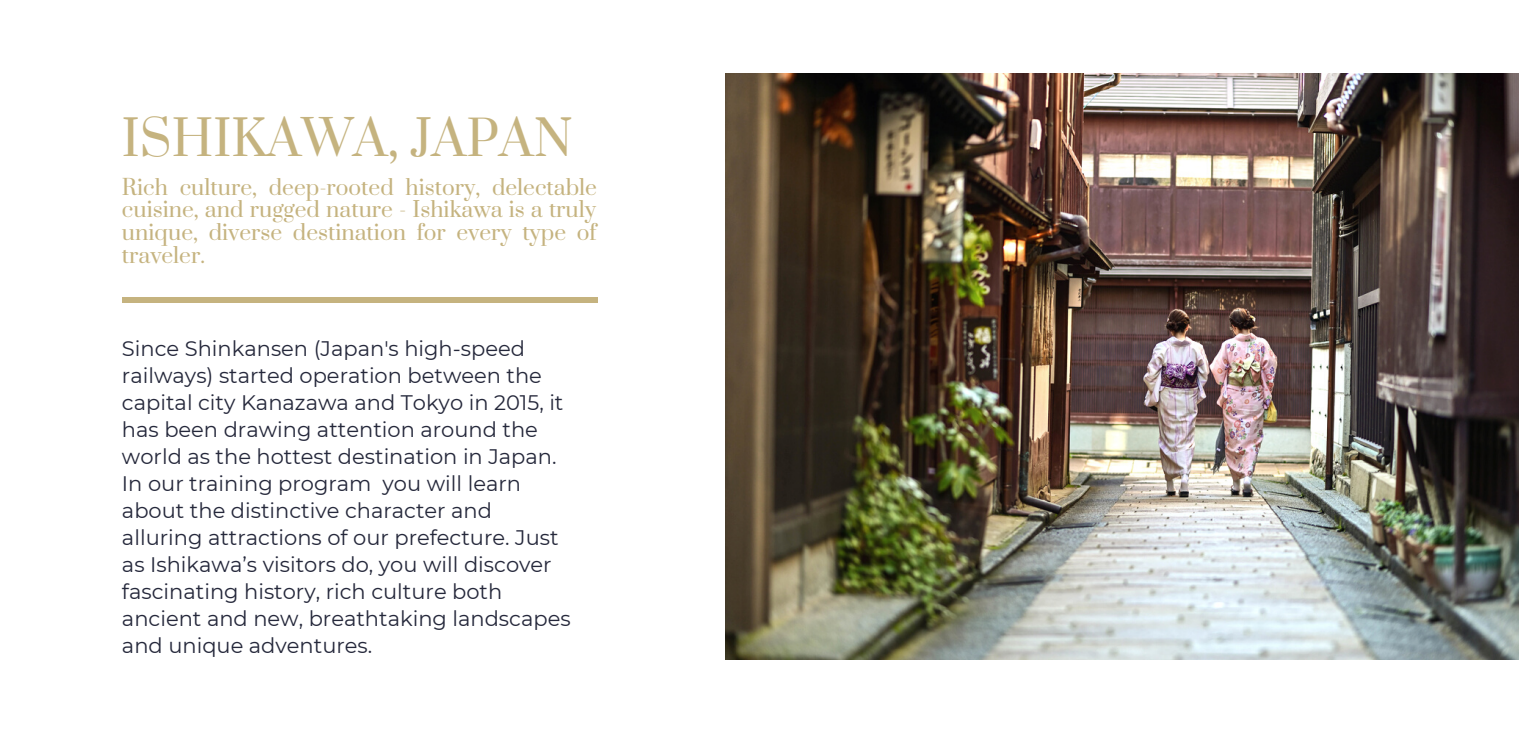
<style>
.page{position:relative;width:1519px;height:732px;background:#fff}
.page>*{position:absolute;margin:0;border:0;box-sizing:border-box;transform-origin:0 0}
.t1{font:48px "Prata";color:#c5b37f}
.t2{font:21px/27px "Montserrat";color:#25283b}
.t3{font:21px/22.8px "Prata";color:#c5b37f;text-align:justify}
</style>
<div class="page">
<img style="left:725px;top:73px;width:794px;height:585px">
<div style="left:122px;top:297px;width:475px;height:6px;background:#c5b37f"></div>
<h1 class="t1" style="left:122px;top:108px;width:452px">ISHIKAWA, JAPAN</h1>
<p class="t3" style="left:122px;top:176px;width:476px">Rich culture, deep-rooted history, delectable cuisine, and rugged nature - Ishikawa is a truly unique, diverse destination for every type of traveler.</p>
<p class="t2" style="left:122px;top:335px;width:450px">Since Shinkansen (Japan's high-speed railways) started operation between the capital city Kanazawa and Tokyo in 2015, it has been drawing attention around the world as the hottest destination in Japan.<br>In our training program you will learn about the distinctive character and alluring attractions of our prefecture. Just as Ishikawa’s visitors do, you will discover fascinating history, rich culture both ancient and new, breathtaking landscapes and unique adventures.</p>
</div>
